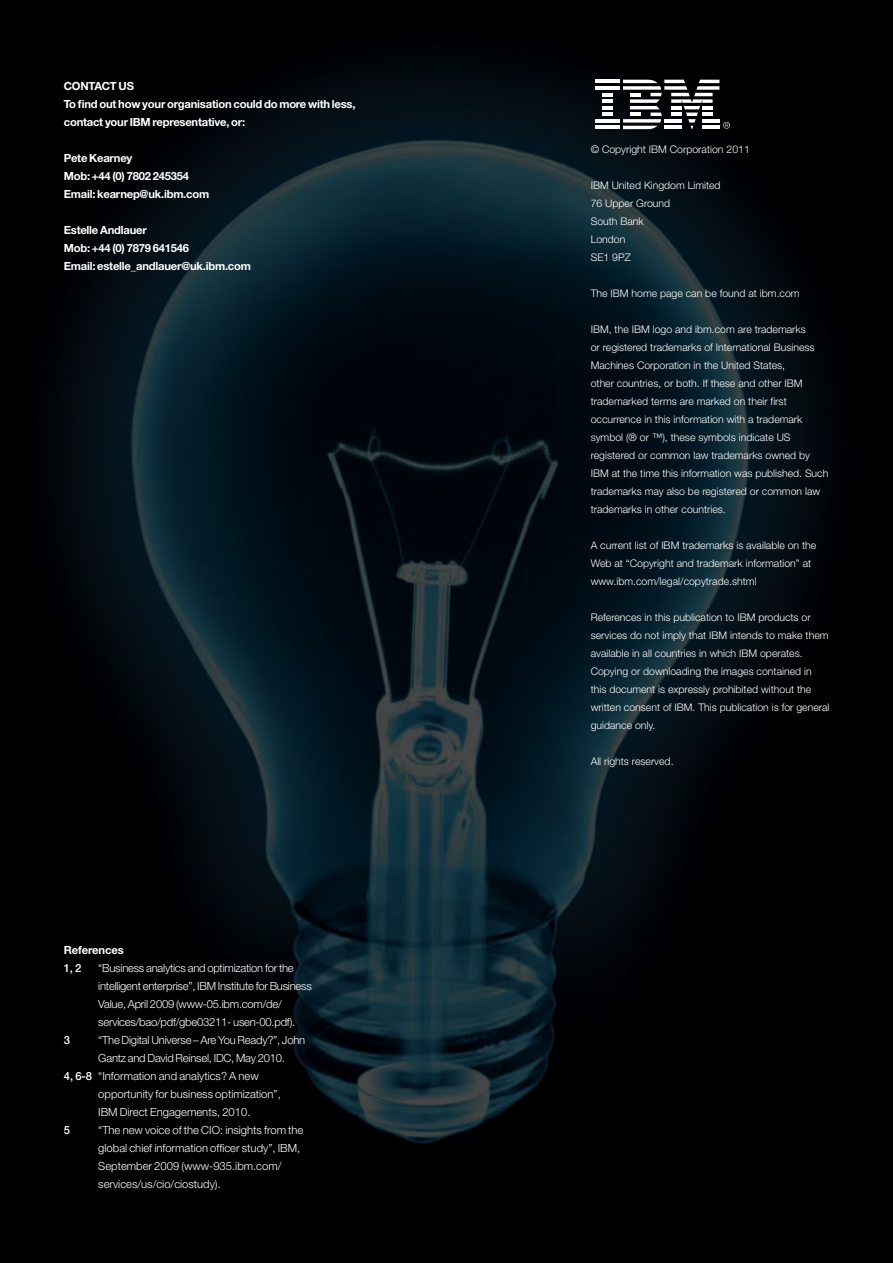
<style>
.page{position:relative;width:893px;height:1263px;background:#fff}
.page>*{position:absolute;margin:0;border:0;box-sizing:border-box;transform-origin:0 0}
.t1{font:300 11.25px/18px "Helvetica Neue";letter-spacing:-.02em;color:#fff}
.t2{font:300 11.25px/18px "Helvetica Neue";color:#fff}
.t3{font:700 11.25px/18px "Helvetica Neue";letter-spacing:-.02em;color:#fff}
.t4{font:500 11.25px "Helvetica Neue";color:#fff}
.t5{font:300 10.5px/18px "Helvetica Neue";color:#fff}
.s1{font-weight:500}
</style>
<div class="page">
<img style="left:0;top:0;width:893px;height:1263px">
<hr style="left:595px;top:80px;width:25px;height:3px;background:#fff">
<hr style="left:595px;top:86px;width:25px;height:4px;background:#fff">
<svg style="left:602px;top:93px;width:11px;height:3px"></svg>
<hr style="left:602px;top:99px;width:11px;height:4px;background:#fff">
<svg style="left:602px;top:106px;width:11px;height:10px"></svg>
<hr style="left:595px;top:119px;width:25px;height:4px;background:#fff">
<hr style="left:595px;top:126px;width:25px;height:3px;background:#fff">
<svg style="left:623px;top:80px;width:107px;height:49px"></svg>
<p class="t3" style="left:64px;top:77px;width:293px">CONTACT US<br>To find out how your organisation could do more with less, contact your IBM representative, or:</p>
<p class="t3" style="left:64px;top:149px;width:147px">Pete Kearney<br>Mob: +44 (0) 7802 245354<br>Email: kearnep@uk.ibm.com</p>
<p class="t3" style="left:64px;top:221px;width:189px">Estelle Andlauer<br>Mob: +44 (0) 7879 641546<br>Email: estelle_andlauer@uk.ibm.com</p>
<p class="t3" style="left:64px;top:941px;width:62px">References</p>
<p class="t4" style="left:64px;top:961px;width:19px">1, 2</p>
<p class="t1" style="left:98px;top:959px;width:215px">“Business analytics and optimization for the intelligent enterprise”, IBM Institute for Business Value, April 2009 (www-05.ibm.com/de/ services/bao/pdf/gbe03211- usen-00.pdf).</p>
<p class="t4" style="left:64px;top:1033px;width:8px">3</p>
<p class="t1" style="left:98px;top:1031px;width:208px">“The Digital Universe – Are You Ready?”, John</p>
<p class="t1" style="left:98px;top:1049px;width:188px">Gantz and David Reinsel, IDC, May 2010.</p>
<p class="t2" style="left:64px;top:1067px;width:196px"><span class="s1">4, 6-8</span> “Information and analytics? A new</p>
<p class="t2" style="left:98px;top:1085px;width:184px">opportunity for business optimization”,</p>
<p class="t2" style="left:98px;top:1103px;width:154px">IBM Direct Engagements, 2010.</p>
<p class="t4" style="left:64px;top:1123px;width:8px">5</p>
<p class="t2" style="left:98px;top:1121px;width:207px">“The new voice of the CIO: insights from the global chief information officer study”, IBM, September 2009 (www-935.ibm.com/ services/us/cio/ciostudy).</p>
<p class="t5" style="left:591px;top:140px;width:161px">© Copyright IBM Corporation 2011</p>
<p class="t5" style="left:591px;top:176px;width:131px">IBM United Kingdom Limited<br>76 Upper Ground<br>South Bank<br>London<br>SE1 9PZ</p>
<p class="t5" style="left:591px;top:284px;width:210px">The IBM home page can be found at ibm.com</p>
<p class="t5" style="left:591px;top:320px;width:239px">IBM, the IBM logo and ibm.com are trademarks<br>or registered trademarks of International Business Machines Corporation in the United States,<br>other countries, or both. If these and other IBM trademarked terms are marked on their first occurrence in this information with a trademark symbol (® or ™), these symbols indicate US registered or common law trademarks owned by IBM at the time this information was published. Such trademarks may also be registered or common law trademarks in other countries.</p>
<p class="t5" style="left:591px;top:536px;width:227px">A current list of IBM trademarks is available on the<br>Web at “Copyright and trademark information” at www.ibm.com/legal/copytrade.shtml</p>
<p class="t5" style="left:591px;top:608px;width:240px">References in this publication to IBM products or services do not imply that IBM intends to make them available in all countries in which IBM operates.<br>Copying or downloading the images contained in this document is expressly prohibited without the written consent of IBM. This publication is for general guidance only.</p>
<p class="t5" style="left:591px;top:752px;width:84px">All rights reserved.</p>
</div>
